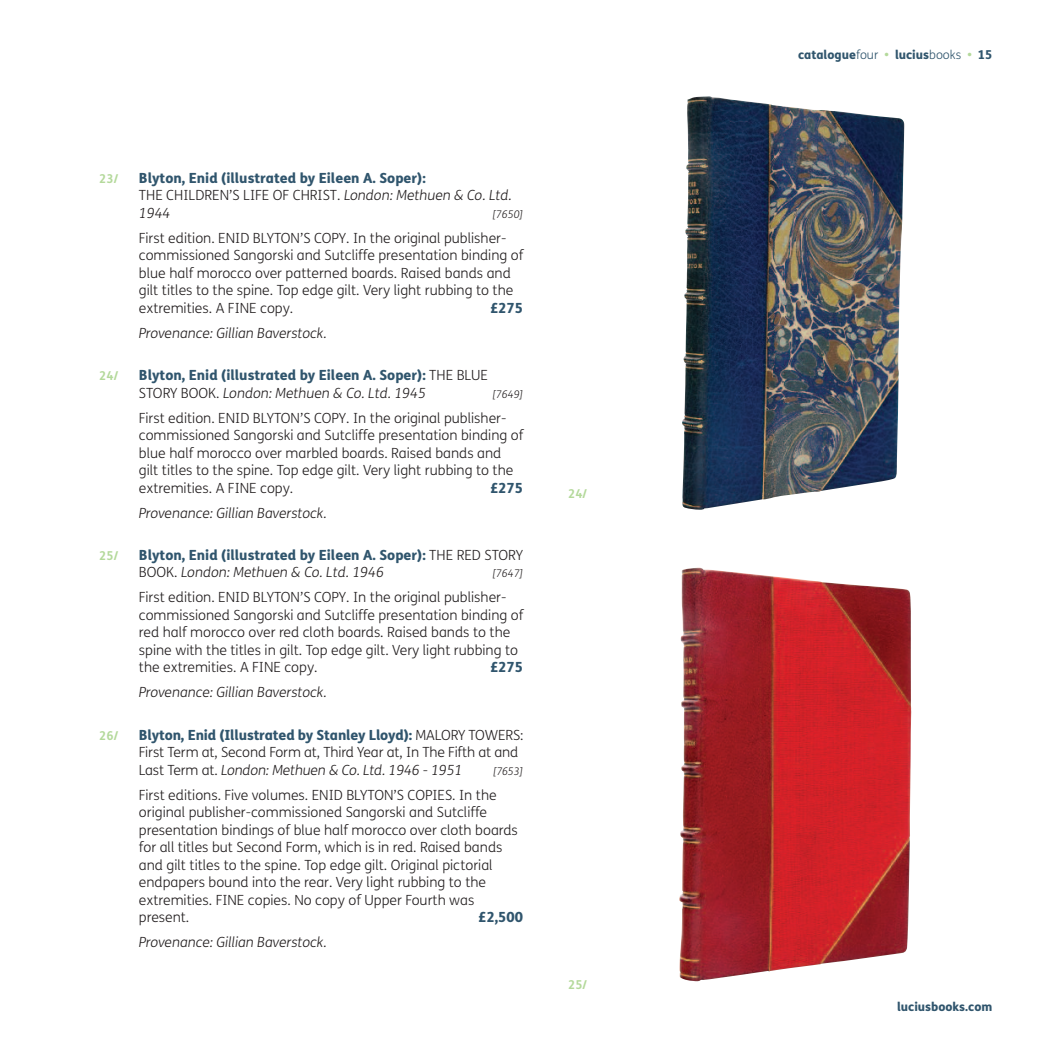
<style>
.page{position:relative;width:1042px;height:1042px;background:#fff}
.page>*{position:absolute;margin:0;border:0;box-sizing:border-box;transform-origin:0 0}
.t1{font:300 14px/17.5px "FS Me";color:#231f20}
.t2{font:800 14px/17.5px "FS Me";color:#30556d}
.t3{font:italic 300 14px "FS Me";color:#231f20}
.t4{font:800 12.25px "FS Me";color:#30556d}
.t5{font:700 12.25px "FS Me";color:#b4d99b}
.t6{font:italic 300 10.5px "FS Me";color:#231f20}
.s1{font-weight:300;color:#231f20}
.s2{font-weight:300;font-style:italic;color:#231f20}
.s3{font-weight:800;color:#30556d}
.s4{font-style:italic}
.s5{font-weight:300}
.s6{color:#b4d99b}
</style>
<div class="page">
<img style="left:682px;top:96px;width:222px;height:414px">
<img style="left:679px;top:567px;width:232px;height:414px">
<p class="t5" style="left:99px;top:174px;width:20px">23/</p>
<p class="t2" style="left:139px;top:171px;width:374px">Blyton, Enid (illustrated by Eileen A. Soper):<br><span class="s1">THE CHILDREN’S LIFE OF CHRIST.</span> <span class="s2">London: Methuen &amp; Co. Ltd.<br>1944</span></p>
<p class="t6" style="left:492px;top:210px;width:32px">[7650]</p>
<p class="t1" style="left:139px;top:231px;width:386px">First edition. ENID BLYTON’S COPY. In the original publisher&shy;commissioned Sangorski and Sutcliffe presentation binding of blue half morocco over patterned boards. Raised bands and gilt titles to the spine. Top edge gilt. Very light rubbing to the extremities. A FINE copy.</p>
<p class="t2" style="left:490px;top:301px;width:34px">£275</p>
<p class="t3" style="left:139px;top:328px;width:189px">Provenance: Gillian Baverstock.</p>
<p class="t5" style="left:99px;top:371px;width:20px">24/</p>
<p class="t2" style="left:139px;top:368px;width:350px">Blyton, Enid (illustrated by Eileen A. Soper): <span class="s1">THE BLUE<br>STORY BOOK.</span> <span class="s2">London: Methuen &amp; Co. Ltd. 1945</span></p>
<p class="t6" style="left:492px;top:390px;width:32px">[7649]</p>
<p class="t1" style="left:139px;top:410px;width:386px">First edition. ENID BLYTON’S COPY. In the original publisher&shy;commissioned Sangorski and Sutcliffe presentation binding of blue half morocco over marbled boards. Raised bands and gilt titles to the spine. Top edge gilt. Very light rubbing to the extremities. A FINE copy.</p>
<p class="t2" style="left:490px;top:480px;width:34px">£275</p>
<p class="t3" style="left:139px;top:507px;width:189px">Provenance: Gillian Baverstock.</p>
<p class="t5" style="left:99px;top:551px;width:20px">25/</p>
<p class="t2" style="left:139px;top:548px;width:385px">Blyton, Enid (illustrated by Eileen A. Soper): <span class="s1">THE RED STORY<br>BOOK.</span> <span class="s2">London: Methuen &amp; Co. Ltd. 1946</span></p>
<p class="t6" style="left:492px;top:570px;width:32px">[7647]</p>
<p class="t1" style="left:139px;top:590px;width:386px">First edition. ENID BLYTON’S COPY. In the original publisher&shy;commissioned Sangorski and Sutcliffe presentation binding of red half morocco over red cloth boards. Raised bands to the spine with the titles in gilt. Top edge gilt. Very light rubbing to the extremities. A FINE copy.</p>
<p class="t2" style="left:490px;top:660px;width:34px">£275</p>
<p class="t3" style="left:139px;top:687px;width:189px">Provenance: Gillian Baverstock.</p>
<p class="t5" style="left:99px;top:731px;width:20px">26/</p>
<p class="t1" style="left:139px;top:727px;width:386px"><span class="s3">Blyton, Enid (Illustrated by Stanley Lloyd):</span> MALORY TOWERS:<br>First Term at, Second Form at, Third Year at, In The Fifth at and<br>Last Term at. <span class="s4">London: Methuen &amp; Co. Ltd. 1946 - 1951</span></p>
<p class="t6" style="left:493px;top:767px;width:31px">[7653]</p>
<p class="t1" style="left:139px;top:787px;width:380px">First editions. Five volumes. ENID BLYTON’S COPIES. In the original publisher-commissioned Sangorski and Sutcliffe presentation bindings of blue half morocco over cloth boards for all titles but Second Form, which is in red. Raised bands and gilt titles to the spine. Top edge gilt. Original pictorial endpapers bound into the rear. Very light rubbing to the extremities. FINE copies. No copy of Upper Fourth was present.</p>
<p class="t2" style="left:478px;top:910px;width:46px">£2,500</p>
<p class="t3" style="left:139px;top:937px;width:189px">Provenance: Gillian Baverstock.</p>
<p class="t5" style="left:568px;top:489px;width:20px">24/</p>
<p class="t5" style="left:568px;top:980px;width:20px">25/</p>
<p class="t4" style="left:798px;top:50px;width:196px">catalogue<span class="s5">four</span> <span class="s6">•</span> lucius<span class="s5">books</span> <span class="s6">•</span> 15</p>
<p class="t4" style="left:897px;top:1002px;width:97px">luciusbooks.com</p>
</div>
